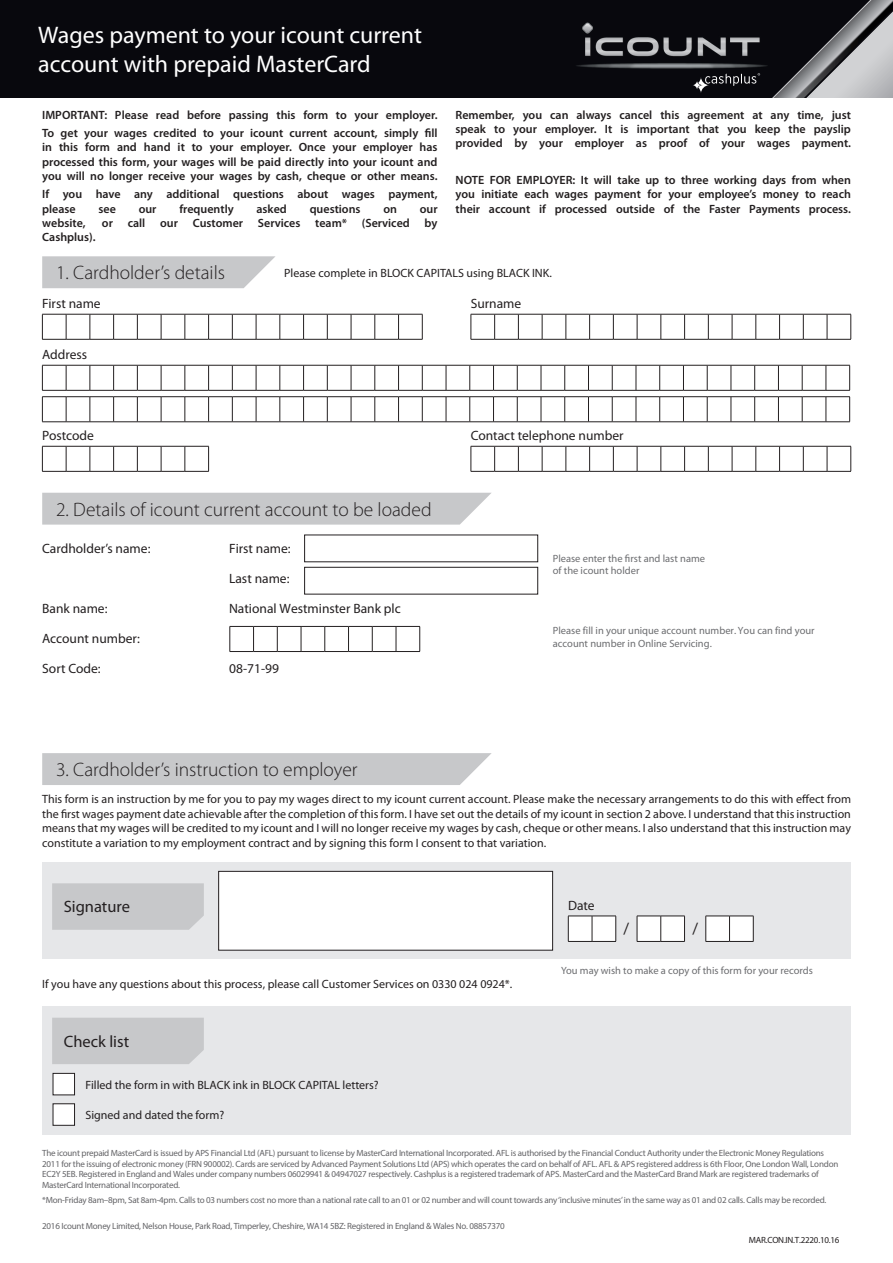
<style>
.page{position:relative;width:893px;height:1263px;background:#fff}
.page>*{position:absolute;margin:0;border:0;box-sizing:border-box;transform-origin:0 0}
.t1{font:24px/28.8px "Myriad Pro";color:#fff}
.t2{font:300 19.5px "Myriad Pro";color:#231f20}
.t3{font:16.5px "Myriad Pro";color:#231f20}
.t4{font:13.5px "Myriad Pro";color:#231f20}
.t5{font:600 12px/14.2px "Myriad Pro";color:#231f20;text-align:justify}
.t6{font:12px/14.4px "Myriad Pro";color:#231f20;text-align:justify}
.t7{font:10.5px/12.6px "Myriad Pro";color:#6c6d70}
.t8{font:9px/10.8px "Myriad Pro";letter-spacing:-.025em;color:#636366}
.t9{font:9px "Myriad Pro";letter-spacing:-.025em;color:#231f20}
</style>
<div class="page">
<div style="left:0;top:0;width:893px;height:98px;background:#08080d"></div>
<img style="left:576px;top:22px;width:122px;height:47px">
<svg style="left:692px;top:81px;width:9px;height:9px"></svg>
<svg style="left:698px;top:0;width:195px;height:98px"></svg>
<svg style="left:42px;top:256px;width:233px;height:32px;background:#cbccce"></svg>
<div style="left:42px;top:493px;width:449px;height:32px;background:#c7c8ca"></div>
<div style="left:42px;top:753px;width:450px;height:32px;background:#c7c8ca"></div>
<svg style="left:42px;top:314px;width:381px;height:26px"></svg>
<svg style="left:471px;top:314px;width:380px;height:26px"></svg>
<svg style="left:471px;top:446px;width:380px;height:26px"></svg>
<svg style="left:42px;top:446px;width:167px;height:26px"></svg>
<svg style="left:42px;top:365px;width:808px;height:57px"></svg>
<svg style="left:230px;top:626px;width:190px;height:26px"></svg>
<div style="left:304px;top:567px;width:234px;height:27px;border:1px solid #231f20"></div>
<div style="left:42px;top:862px;width:809px;height:97px;background:#e6e7e9"></div>
<div style="left:42px;top:1007px;width:809px;height:128px;background:#e6e7e9"></div>
<div style="left:52px;top:883px;width:152px;height:47px;background:#c7c8ca"></div>
<div style="left:52px;top:1018px;width:152px;height:46px;background:#c7c8ca"></div>
<svg style="left:568px;top:916px;width:186px;height:26px"></svg>
<div style="left:219px;top:871px;width:334px;height:79px;background:#fff"></div>
<div style="left:218px;top:871px;width:335px;height:79px;border:1px solid #231f20"></div>
<div style="left:53px;top:1073px;width:22px;height:22px;background:#fff"></div>
<div style="left:53px;top:1073px;width:22px;height:22px;border:1px solid #231f20"></div>
<div style="left:53px;top:1104px;width:22px;height:21px;background:#fff"></div>
<div style="left:53px;top:1103px;width:22px;height:22px;border:1px solid #231f20"></div>
<p class="t1" style="left:38px;top:22px;width:385px">Wages payment to your icount current account with prepaid MasterCard</p>
<p class="t5" style="left:42px;top:106px;width:397px;line-height:18.5px">IMPORTANT: Please read before passing this form to your employer.<br>To get your wages credited to your icount current account, simply fill</p>
<p class="t5" style="left:42px;top:140px;width:397px">in this form and hand it to your employer. Once your employer has processed this form, your wages will be paid directly into your icount and you will no longer receive your wages by cash, cheque or other means.</p>
<p class="t5" style="left:42px;top:187px;width:397px">If you have any additional questions about wages payment, please</p>
<p class="t5" style="left:99px;top:202px;width:19px">see</p>
<p class="t5" style="left:139px;top:202px;width:19px">our</p>
<p class="t5" style="left:179px;top:202px;width:56px">frequently</p>
<p class="t5" style="left:257px;top:202px;width:32px">asked</p>
<p class="t5" style="left:310px;top:202px;width:52px">questions</p>
<p class="t5" style="left:383px;top:202px;width:15px">on</p>
<p class="t5" style="left:420px;top:202px;width:19px">our</p>
<p class="t5" style="left:42px;top:216px;width:45px">website,</p>
<p class="t5" style="left:102px;top:216px;width:337px">or call our Customer Services team* (Serviced by</p>
<p class="t5" style="left:42px;top:230px;width:55px">Cashplus).</p>
<p class="t5" style="left:456px;top:108px;width:397px">Remember, you can always cancel this agreement at any time, just speak to your employer. It is important that you keep the payslip provided by your employer as proof of your wages payment.</p>
<p class="t5" style="left:456px;top:173px;width:397px">NOTE FOR EMPLOYER: It will take up to three working days from when you initiate each wages payment for your employee’s money to reach their account if processed outside of the Faster Payments process.</p>
<p class="t2" style="left:56px;top:262px;width:170px">1. Cardholder’s details</p>
<p class="t4" style="left:42px;top:296px;width:60px">First name</p>
<p class="t4" style="left:42px;top:347px;width:47px">Address</p>
<p class="t6" style="left:284px;top:266px;width:269px">Please complete in BLOCK CAPITALS using BLACK INK.</p>
<p class="t4" style="left:471px;top:296px;width:52px">Surname</p>
<p class="t4" style="left:42px;top:428px;width:53px">Postcode</p>
<p class="t4" style="left:471px;top:428px;width:154px">Contact telephone number</p>
<p class="t2" style="left:56px;top:498px;width:377px">2. Details of icount current account to be loaded</p>
<p class="t4" style="left:42px;top:541px;width:110px">Cardholder’s name:</p>
<p class="t4" style="left:42px;top:601px;width:67px">Bank name:</p>
<p class="t4" style="left:229px;top:541px;width:63px">First name:</p>
<p class="t4" style="left:229px;top:571px;width:62px">Last name:</p>
<p class="t4" style="left:229px;top:600px;width:173px">National Westminster Bank plc</p>
<p class="t4" style="left:42px;top:631px;width:99px">Account number:</p>
<p class="t4" style="left:42px;top:661px;width:60px">Sort Code:</p>
<p class="t4" style="left:229px;top:661px;width:51px">08-71-99</p>
<p class="t2" style="left:56px;top:759px;width:303px">3. Cardholder’s instruction to employer</p>
<p class="t7" style="left:553px;top:552px;width:154px">Please enter the first and last name of the icount holder</p>
<p class="t7" style="left:553px;top:624px;width:263px">Please fill in your unique account number. You can find your account number in Online Servicing.</p>
<p class="t6" style="left:42px;top:792px;width:810px">This form is an instruction by me for you to pay my wages direct to my icount current account. Please make the necessary arrangements to do this with effect from the first wages payment date achievable after the completion of this form. I have set out the details of my icount in section 2 above. I understand that this instruction means that my wages will be credited to my icount and I will no longer receive my wages by cash, cheque or other means. I also understand that this instruction may constitute a variation to my employment contract and by signing this form I consent to that variation.</p>
<p class="t3" style="left:64px;top:898px;width:68px">Signature</p>
<p class="t4" style="left:568px;top:898px;width:28px">Date</p>
<p class="t6" style="left:42px;top:977px;width:472px">If you have any questions about this process, please call Customer Services on 0330 024 0924*.</p>
<p class="t3" style="left:64px;top:1032px;width:67px">Check list</p>
<p class="t3" style="left:624px;top:920px;width:7px">/</p>
<p class="t3" style="left:692px;top:920px;width:7px">/</p>
<p class="t7" style="left:561px;top:965px;width:253px">You may wish to make a copy of this form for your records</p>
<p class="t6" style="left:86px;top:1078px;width:295px">Filled the form in with BLACK ink in BLOCK CAPITAL letters?</p>
<p class="t6" style="left:86px;top:1108px;width:140px">Signed and dated the form?</p>
<p class="t8" style="left:42px;top:1147px;width:798px">The icount prepaid MasterCard is issued by APS Financial Ltd (AFL) pursuant to license by MasterCard International Incorporated. AFL is authorised by the Financial Conduct Authority under the Electronic Money Regulations 2011 for the issuing of electronic money (FRN 900002). Cards are serviced by Advanced Payment Solutions Ltd (APS) which operates the card on behalf of AFL. AFL &amp; APS registered address is 6th Floor, One London Wall, London EC2Y 5EB. Registered in England and Wales under company numbers 06029941 &amp; 04947027 respectively. Cashplus is a registered trademark of APS. MasterCard and the MasterCard Brand Mark are registered trademarks of MasterCard International Incorporated.</p>
<p class="t8" style="left:42px;top:1195px;width:786px">*Mon-Friday 8am–8pm, Sat 8am-4pm. Calls to 03 numbers cost no more than a national rate call to an 01 or 02 number and will count towards any ‘inclusive minutes’in the same way as 01 and 02 calls. Calls may be recorded.</p>
<p class="t8" style="left:42px;top:1220px;width:464px">2016 Icount Money Limited, Nelson House, Park Road, Timperley, Cheshire, WA14 5BZ: Registered in England &amp; Wales No. 08857370</p>
<p class="t9" style="left:749px;top:1235px;width:92px">MAR.CON.IN.T.2220.10.16</p>
</div>
